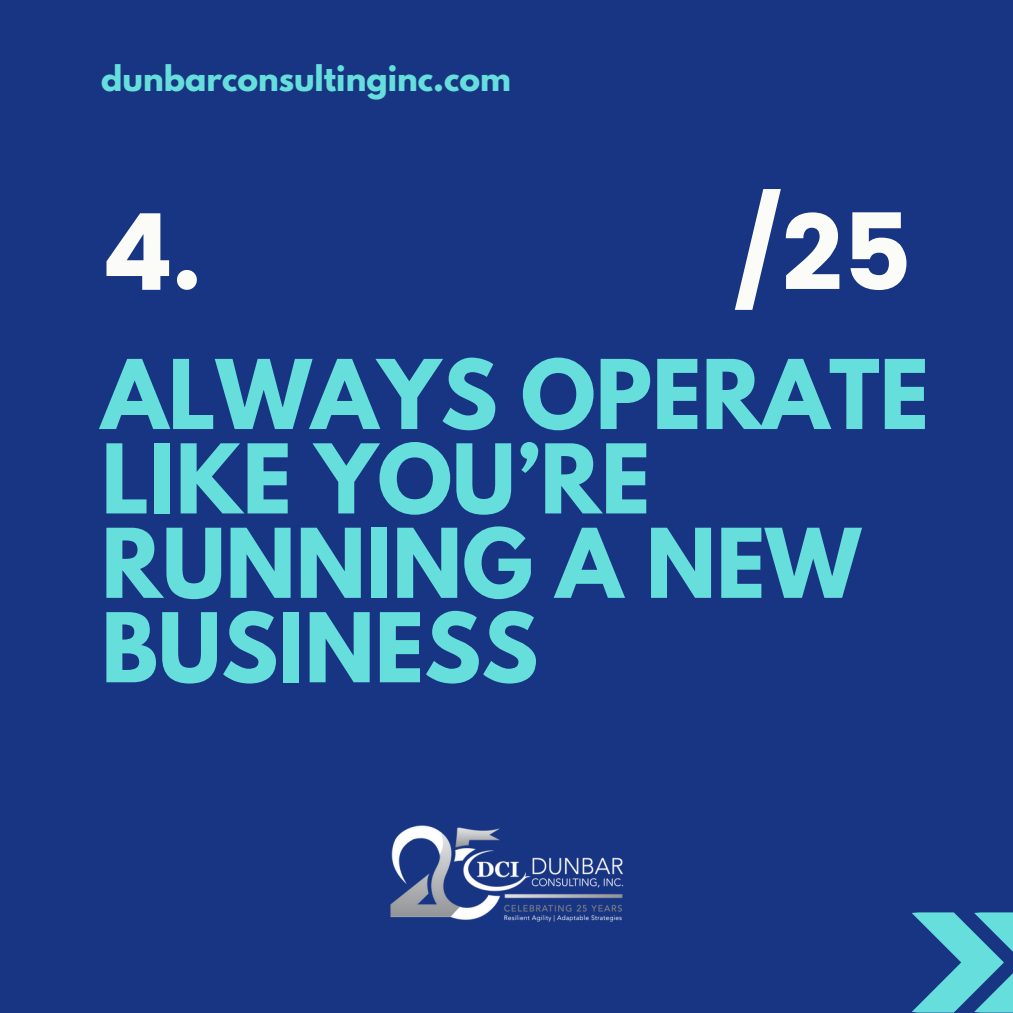
<style>
.page{position:relative;width:1013px;height:1013px;background:#fff}
.page>*{position:absolute;margin:0;border:0;box-sizing:border-box;transform-origin:0 0}
.t1{font:106.25px "Poppins";color:#fbfcf7}
.t2{font:700 85px/84.4px "League Spartan";color:#66dfdc}
.t3{font:700 31.25px "League Spartan";color:#66dfdc}
</style>
<div class="page">
<div style="left:0;top:0;width:1012px;height:1012px;background:#183583"></div>
<svg style="left:912px;top:912px;width:100px;height:100px"></svg>
<img style="left:390px;top:825px;width:234px;height:97px">
<h1 class="t3" style="left:101px;top:63px;width:411px">dunbarconsultinginc.com</h1>
<p class="t1" style="left:101px;top:191px;width:101px">4.</p>
<h2 class="t1" style="left:733px;top:191px;width:179px">/25</h2>
<h1 class="t2" style="left:101px;top:363px;width:829px">ALWAYS OPERATE<br>LIKE YOU’RE<br>RUNNING A NEW<br>BUSINESS</h1>
</div>
